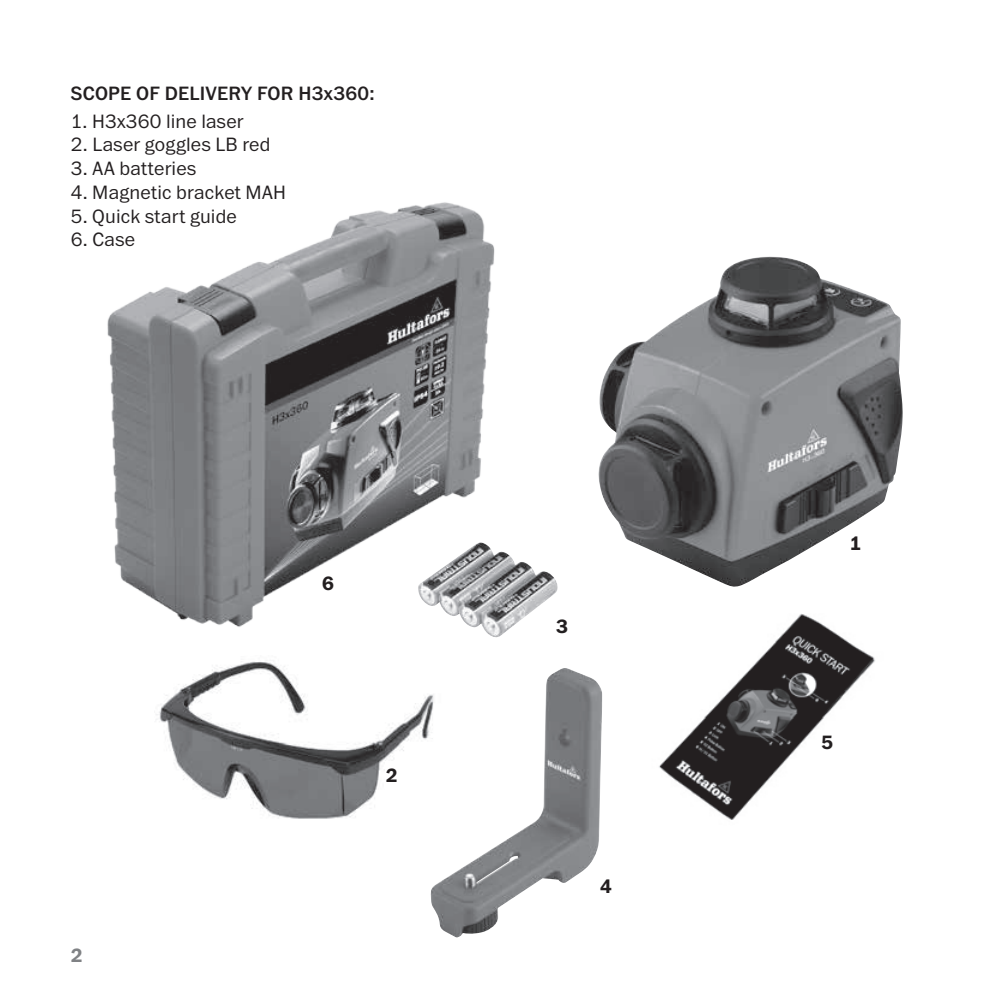
<style>
.page{position:relative;width:993px;height:993px;background:#fff}
.page>*{position:absolute;margin:0;border:0;box-sizing:border-box;transform-origin:0 0}
.t1{font:300 20px "Franklin ITC Pro";letter-spacing:.01em;color:#231f20}
.t2{font:500 20px "Franklin ITC Pro";letter-spacing:.01em;color:#231f20}
.t3{font:700 20px "Franklin ITC Pro";color:#231f20}
.t4{font:700 20px "Franklin ITC Pro";color:#808285}
</style>
<div class="page">
<img style="left:430px;top:668px;width:172px;height:269px">
<img style="left:598px;top:256px;width:304px;height:331px">
<img style="left:156px;top:662px;width:288px;height:164px">
<img style="left:107px;top:202px;width:388px;height:425px">
<img style="left:659px;top:614px;width:216px;height:206px">
<img style="left:410px;top:534px;width:148px;height:104px">
<p class="t2" style="left:71px;top:82px;width:305px">SCOPE OF DELIVERY FOR H3x360:</p>
<p class="t1" style="left:71px;top:110px;width:174px">1. H3x360 line laser</p>
<p class="t1" style="left:71px;top:134px;width:201px">2. Laser goggles LB red</p>
<p class="t1" style="left:71px;top:158px;width:127px">3. AA batteries</p>
<p class="t1" style="left:71px;top:181px;width:216px">4. Magnetic bracket MAH</p>
<p class="t1" style="left:71px;top:205px;width:167px">5. Quick start guide</p>
<p class="t1" style="left:71px;top:229px;width:66px">6. Case</p>
<p class="t4" style="left:71px;top:943px;width:13px">2</p>
<p class="t3" style="left:322px;top:572px;width:13px">6</p>
<p class="t3" style="left:386px;top:763px;width:13px">2</p>
<p class="t3" style="left:556px;top:614px;width:13px">3</p>
<p class="t3" style="left:600px;top:874px;width:13px">4</p>
<p class="t3" style="left:849px;top:531px;width:13px">1</p>
<p class="t3" style="left:821px;top:730px;width:13px">5</p>
</div>
